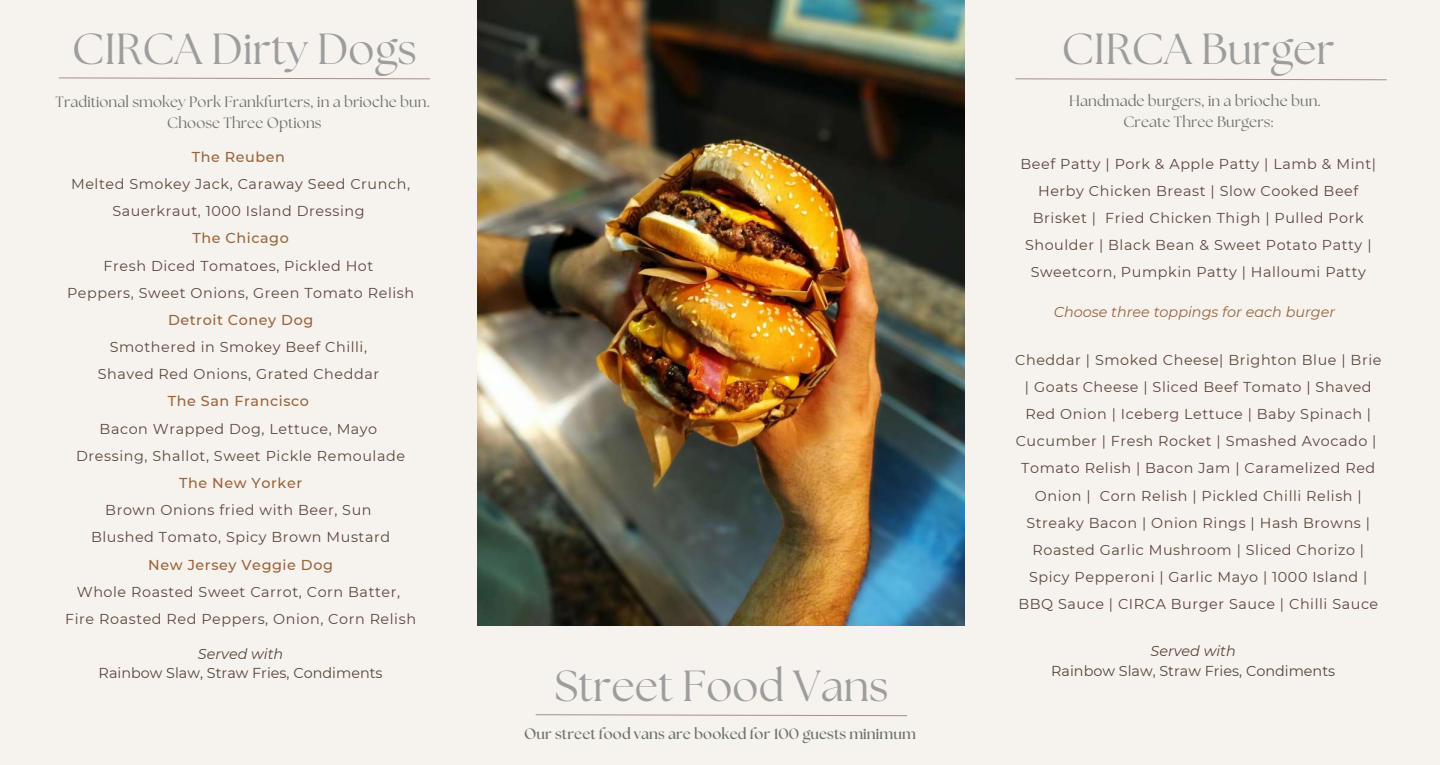
<style>
.page{position:relative;width:1440px;height:765px;background:#f6f3ee}
.page>*{position:absolute;margin:0;border:0;box-sizing:border-box;transform-origin:0 0}
.t1{font:43.38px "The Seasons";color:#9d9d9d}
.t2{font:15px/20.6px "The Seasons";letter-spacing:.005em;color:#6f726b;text-align:center}
.t3{font:700 15px "The Seasons";letter-spacing:.005em;color:#6f726b}
.t4{font:14.38px/27.2px "Montserrat";letter-spacing:.04em;color:#5d463c;text-align:center}
.t5{font:500 14.38px "Montserrat";letter-spacing:.04em;color:#99643c}
.t6{font:14.38px "Montserrat";color:#574538}
.t7{font:italic 14.38px "Montserrat";color:#99643c}
.t8{font:italic 14.38px "Montserrat";color:#574538}
</style>
<div class="page">
<img style="left:478px;top:0;width:487px;height:626px">
<svg style="left:535px;top:714px;width:372px;height:3px"></svg>
<svg style="left:58px;top:77px;width:372px;height:3px"></svg>
<svg style="left:1015px;top:78px;width:372px;height:3px"></svg>
<h1 class="t1" style="left:72px;top:29px;width:346px">CIRCA Dirty Dogs</h1>
<h1 class="t1" style="left:1062px;top:29px;width:275px">CIRCA Burger</h1>
<p class="t2" style="left:56px;top:93px;width:376px">Traditional smokey Pork Frankfurters, in a brioche bun.<br>Choose Three Options</p>
<p class="t5" style="left:192px;top:148px;width:95px">The Reuben</p>
<p class="t4" style="left:71px;top:170px;width:340px">Melted Smokey Jack, Caraway Seed Crunch,<br>Sauerkraut, 1000 Island Dressing</p>
<p class="t5" style="left:192px;top:229px;width:98px">The Chicago</p>
<p class="t4" style="left:67px;top:252px;width:349px">Fresh Diced Tomatoes, Pickled Hot<br>Peppers, Sweet Onions, Green Tomato Relish</p>
<p class="t5" style="left:168px;top:311px;width:147px">Detroit Coney Dog</p>
<p class="t4" style="left:98px;top:333px;width:283px">Smothered in Smokey Beef Chilli,<br>Shaved Red Onions, Grated Cheddar</p>
<p class="t5" style="left:168px;top:393px;width:143px">The San Francisco</p>
<p class="t4" style="left:76px;top:415px;width:330px">Bacon Wrapped Dog, Lettuce, Mayo<br>Dressing, Shallot, Sweet Pickle Remoulade</p>
<p class="t5" style="left:179px;top:474px;width:125px">The New Yorker</p>
<p class="t4" style="left:91px;top:496px;width:300px">Brown Onions fried with Beer, Sun<br>Blushed Tomato, Spicy Brown Mustard</p>
<p class="t5" style="left:148px;top:556px;width:186px">New Jersey Veggie Dog</p>
<p class="t4" style="left:65px;top:578px;width:352px">Whole Roasted Sweet Carrot, Corn Batter,<br>Fire Roasted Red Peppers, Onion, Corn Relish</p>
<p class="t8" style="left:198px;top:645px;width:87px">Served with</p>
<p class="t6" style="left:99px;top:664px;width:285px">Rainbow Slaw, Straw Fries, Condiments</p>
<h1 class="t1" style="left:554px;top:666px;width:336px">Street Food Vans</h1>
<p class="t3" style="left:524px;top:727px;width:393px">Our street food vans are booked for 100 guests minimum</p>
<p class="t2" style="left:1069px;top:92px;width:253px">Handmade burgers, in a brioche bun.<br>Create Three Burgers:</p>
<p class="t4" style="left:1021px;top:150px;width:357px">Beef Patty | Pork &amp; Apple Patty | Lamb &amp; Mint| Herby Chicken Breast | Slow Cooked Beef Brisket | Fried Chicken Thigh | Pulled Pork Shoulder | Black Bean &amp; Sweet Potato Patty | Sweetcorn, Pumpkin Patty | Halloumi Patty</p>
<p class="t7" style="left:1054px;top:304px;width:283px">Choose three toppings for each burger</p>
<p class="t4" style="left:1015px;top:346px;width:368px">Cheddar | Smoked Cheese| Brighton Blue | Brie | Goats Cheese | Sliced Beef Tomato | Shaved Red Onion | Iceberg Lettuce | Baby Spinach | Cucumber | Fresh Rocket | Smashed Avocado | Tomato Relish | Bacon Jam | Caramelized Red Onion | Corn Relish | Pickled Chilli Relish | Streaky Bacon | Onion Rings | Hash Browns | Roasted Garlic Mushroom | Sliced Chorizo | Spicy Pepperoni | Garlic Mayo | 1000 Island | BBQ Sauce | CIRCA Burger Sauce | Chilli Sauce</p>
<p class="t8" style="left:1151px;top:642px;width:87px">Served with</p>
<p class="t6" style="left:1051px;top:662px;width:285px">Rainbow Slaw, Straw Fries, Condiments</p>
</div>
